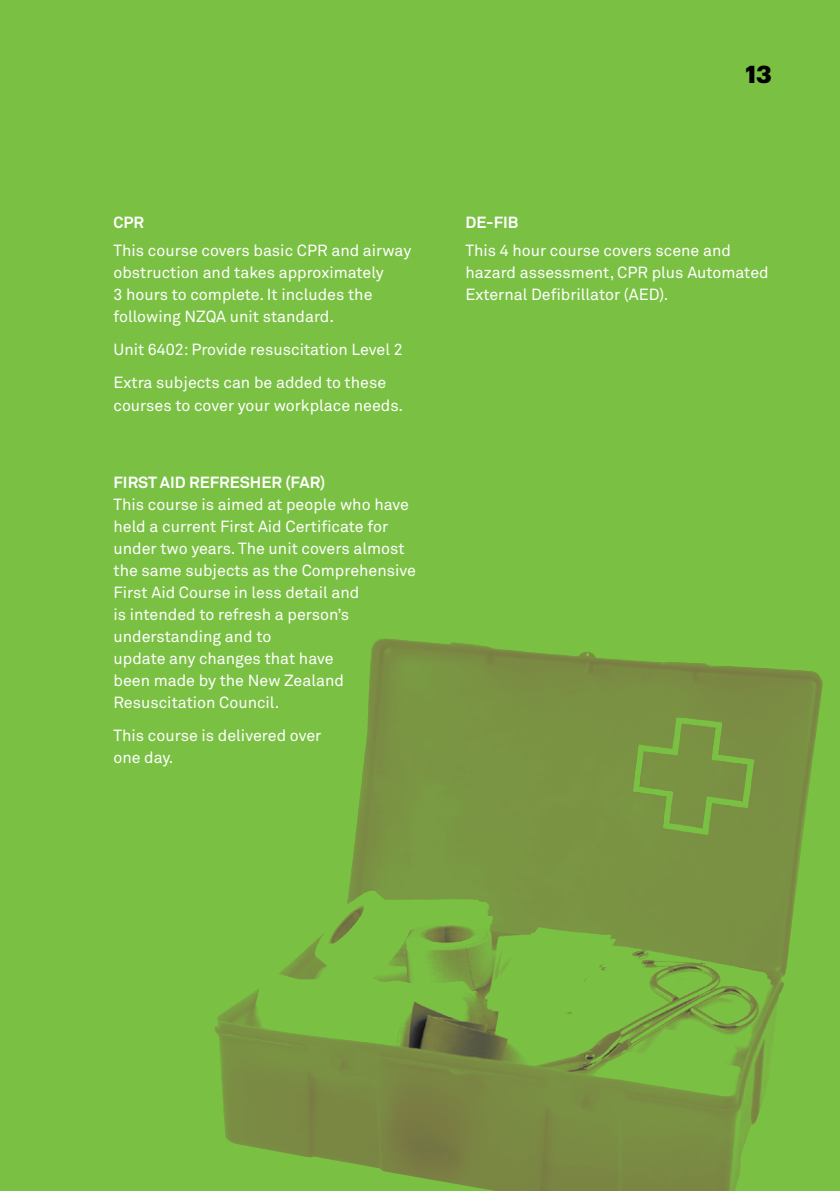
<style>
.page{position:relative;width:840px;height:1191px;background:#fff}
.page>*{position:absolute;margin:0;border:0;box-sizing:border-box;transform-origin:0 0}
.t1{font:700 24px "Graphik";color:#000}
.t2{font:16px/22px "Akkurat";color:#fff}
.t3{font:700 16px "Akkurat";color:#fff}
</style>
<div class="page">
<div style="left:0;top:0;width:839px;height:1191px;background:#7ac143"></div>
<img style="left:214px;top:638px;width:609px;height:553px">
<h1 class="t1" style="left:745px;top:55px;width:28px">13</h1>
<p class="t3" style="left:113px;top:212px;width:32px">CPR</p>
<p class="t2" style="left:113px;top:239px;width:299px">This course covers basic CPR and airway obstruction and takes approximately<br>3 hours to complete. It includes the following NZQA unit standard.</p>
<p class="t2" style="left:113px;top:333px;width:290px;line-height:33.4px">Unit 6402: Provide resuscitation Level 2<br>Extra subjects can be added to these</p>
<p class="t2" style="left:113px;top:394px;width:291px">courses to cover your workplace needs.</p>
<p class="t3" style="left:113px;top:472px;width:213px">FIRST AID REFRESHER (FAR)</p>
<p class="t2" style="left:113px;top:494px;width:304px">This course is aimed at people who have held a current First Aid Certificate for under two years. The unit covers almost the same subjects as the Comprehensive<br>First Aid Course in less detail and<br>is intended to refresh a person’s understanding and to<br>update any changes that have<br>been made by the New Zealand<br>Resuscitation Council.</p>
<p class="t2" style="left:113px;top:725px;width:209px">This course is delivered over one day.</p>
<p class="t3" style="left:465px;top:212px;width:55px">DE-FIB</p>
<p class="t2" style="left:465px;top:240px;width:304px">This 4 hour course covers scene and hazard assessment, CPR plus Automated<br>External Defibrillator (AED).</p>
</div>
